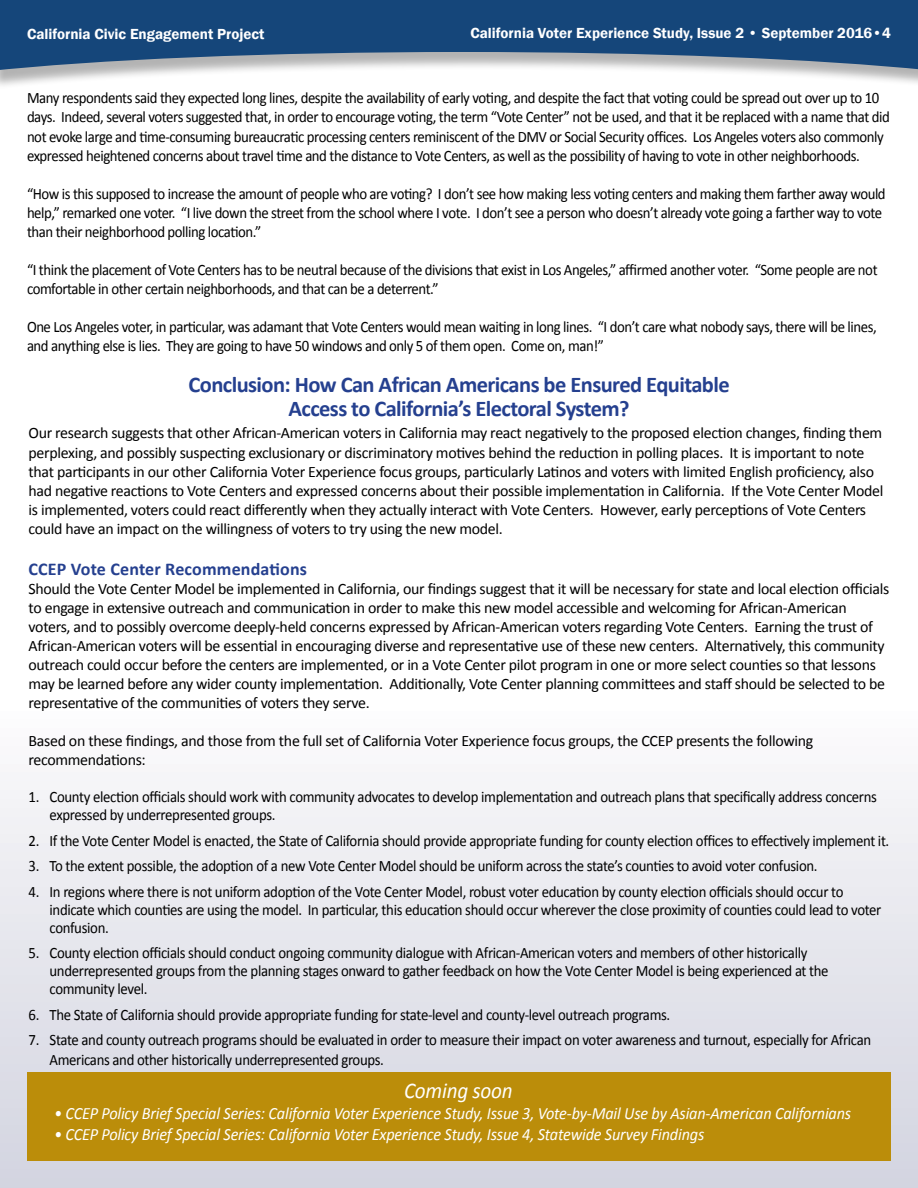
<style>
.page{position:relative;width:918px;height:1188px;background:#fff}
.page>*{position:absolute;margin:0;border:0;box-sizing:border-box;transform-origin:0 0}
.t1{font:700 22.5px/24px "Calibri";letter-spacing:-.025em;color:#25408f;text-align:center}
.t2{font:italic 22.5px "Calibri";letter-spacing:-.01em;color:#fff;scale:.94 1}
.t3{font:700 18px "Calibri";letter-spacing:.01em;color:#25408f}
.t4{font:italic 17.25px "Calibri";letter-spacing:-.01em;color:#fff;scale:.94 1}
.t5{font:15.9px/19px "Calibri";letter-spacing:-.025em;color:#000;scale:.93 1}
.t6{font:15.9px/19px "Calibri";letter-spacing:-.025em;color:#000}
.t7{font:600 15px "Franklin Gothic";color:#fff}
</style>
<div class="page">
<div style="left:0;top:258px;width:918px;height:930px;background:linear-gradient(to bottom,#fff,#dadbe4)"></div>
<div style="left:0;top:0;width:918px;height:89px;background:#000;opacity:.3"></div>
<svg style="left:0;top:0;width:918px;height:71px;background:#375f89"></svg>
<div style="left:27px;top:1073px;width:864px;height:88px;background:#bb8d0a"></div>
<p class="t7" style="left:27px;top:25px;width:239px">California Civic Engagement Project</p>
<p class="t7" style="left:470px;top:23px;width:422px">California Voter Experience Study, Issue 2 • September 2016•4</p>
<p class="t5" style="left:27px;top:89px;width:929px">Many respondents said they expected long lines, despite the availability of early voting, and despite the fact that voting could be spread out over up to 10 days. Indeed, several voters suggested that, in order to encourage voting, the term “Vote Center” not be used, and that it be replaced with a name that did not evoke large and time-consuming bureaucratic processing centers reminiscent of the DMV or Social Security offices. Los Angeles voters also commonly expressed heightened concerns about travel time and the distance to Vote Centers, as well as the possibility of having to vote in other neighborhoods.</p>
<p class="t5" style="left:27px;top:184px;width:925px">“How is this supposed to increase the amount of people who are voting? I don’t see how making less voting centers and making them farther away would help,” remarked one voter. “I live down the street from the school where I vote. I don’t see a person who doesn’t already vote going a farther way to vote than their neighborhood polling location.”</p>
<p class="t5" style="left:27px;top:260px;width:916px">“I think the placement of Vote Centers has to be neutral because of the divisions that exist in Los Angeles,” affirmed another voter. “Some people are not comfortable in other certain neighborhoods, and that can be a deterrent.”</p>
<p class="t5" style="left:27px;top:318px;width:915px">One Los Angeles voter, in particular, was adamant that Vote Centers would mean waiting in long lines. “I don’t care what nobody says, there will be lines, and anything else is lies. They are going to have 50 windows and only 5 of them open. Come on, man!”</p>
<h1 class="t1" style="left:188px;top:372px;width:543px">Conclusion: How Can African Americans be Ensured Equitable<br>Access to California’s Electoral System?</h1>
<p class="t6" style="left:29px;top:424px;width:856px">Our research suggests that other African-American voters in California may react negatively to the proposed election changes, finding them perplexing, and possibly suspecting exclusionary or discriminatory motives behind the reduction in polling places. It is important to note that participants in our other California Voter Experience focus groups, particularly Latinos and voters with limited English proficiency, also had negative reactions to Vote Centers and expressed concerns about their possible implementation in California. If the Vote Center Model is implemented, voters could react differently when they actually interact with Vote Centers. However, early perceptions of Vote Centers could have an impact on the willingness of voters to try using the new model.</p>
<p class="t3" style="left:29px;top:557px;width:280px">CCEP Vote Center Recommendations</p>
<p class="t6" style="left:29px;top:579px;width:862px">Should the Vote Center Model be implemented in California, our findings suggest that it will be necessary for state and local election officials to engage in extensive outreach and communication in order to make this new model accessible and welcoming for African-American voters, and to possibly overcome deeply-held concerns expressed by African-American voters regarding Vote Centers. Earning the trust of African-American voters will be essential in encouraging diverse and representative use of these new centers. Alternatively, this community outreach could occur before the centers are implemented, or in a Vote Center pilot program in one or more select counties so that lessons may be learned before any wider county implementation. Additionally, Vote Center planning committees and staff should be selected to be representative of the communities of voters they serve.</p>
<p class="t6" style="left:29px;top:732px;width:786px">Based on these findings, and those from the full set of California Voter Experience focus groups, the CCEP presents the following recommendations:</p>
<p class="t5" style="left:50px;top:788px;width:891px;line-height:18px;text-indent:-21px">1. County election officials should work with community advocates to develop implementation and outreach plans that specifically address concerns expressed by underrepresented groups.</p>
<p class="t5" style="left:29px;top:831px;width:927px">2. If the Vote Center Model is enacted, the State of California should provide appropriate funding for county election offices to effectively implement it.</p>
<p class="t5" style="left:29px;top:857px;width:850px">3. To the extent possible, the adoption of a new Vote Center Model should be uniform across the state’s counties to avoid voter confusion.</p>
<p class="t5" style="left:50px;top:883px;width:896px;line-height:18px;text-indent:-21px">4. In regions where there is not uniform adoption of the Vote Center Model, robust voter education by county election officials should occur to indicate which counties are using the model. In particular, this education should occur wherever the close proximity of counties could lead to voter confusion.</p>
<p class="t5" style="left:50px;top:944px;width:839px;line-height:18px;text-indent:-21px">5. County election officials should conduct ongoing community dialogue with African-American voters and members of other historically underrepresented groups from the planning stages onward to gather feedback on how the Vote Center Model is being experienced at the community level.</p>
<p class="t5" style="left:29px;top:1005px;width:692px">6. The State of California should provide appropriate funding for state-level and county-level outreach programs.</p>
<p class="t5" style="left:50px;top:1030px;width:885px;line-height:19.8px;text-indent:-21px">7. State and county outreach programs should be evaluated in order to measure their impact on voter awareness and turnout, especially for African<br>Americans and other historically underrepresented groups.</p>
<h1 class="t2" style="left:404px;top:1076px;width:117px">Coming soon</h1>
<p class="t4" style="left:54px;top:1102px;width:850px">• CCEP Policy Brief Special Series: California Voter Experience Study, Issue 3, Vote-by-Mail Use by Asian-American Californians</p>
<p class="t4" style="left:54px;top:1122px;width:693px">• CCEP Policy Brief Special Series: California Voter Experience Study, Issue 4, Statewide Survey Findings</p>
</div>
